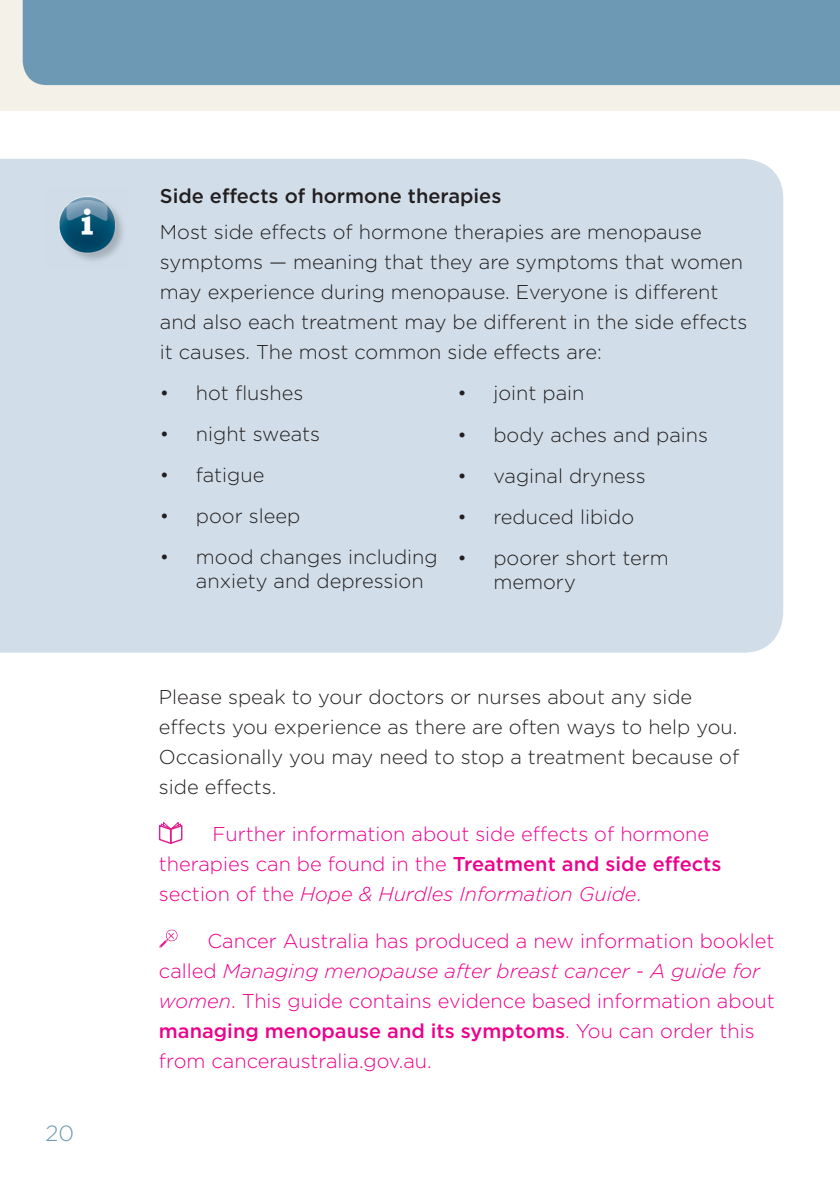
<style>
.page{position:relative;width:840px;height:1191px;background:#fff}
.page>*{position:absolute;margin:0;border:0;box-sizing:border-box;transform-origin:0 0}
.t1{font:300 22px "Gotham";color:#6e99b5}
.Body{font:300 20px/30px "Gotham";color:#231f20}
.Body-2{font:300 20px/30px "Gotham";color:#ec008c}
.Heading2{font:500 20px "Gotham";color:#231f20}
.s1{font-weight:500}
.s2{font-style:italic}
</style>
<div class="page">
<div style="left:0;top:0;width:839px;height:111px;background:#f3f1e8"></div>
<div style="left:23px;top:0;width:816px;height:85px;background:#6e99b5"></div>
<svg style="left:158px;top:822px;width:25px;height:22px"></svg>
<svg style="left:159px;top:929px;width:19px;height:19px"></svg>
<div style="left:0;top:159px;width:782px;height:493px;background:#d1dee9"></div>
<img style="left:45px;top:187px;width:83px;height:82px">
<p class="t1" style="left:45px;top:1118px;width:30px">20</p>
<p class="Heading2" style="left:160px;top:183px;width:343px">Side effects of hormone therapies</p>
<p class="Body" style="left:160px;top:216px;width:588px">Most side effects of hormone therapies are menopause symptoms — meaning that they are symptoms that women may experience during menopause. Everyone is different and also each treatment may be different in the side effects it causes. The most common side effects are:</p>
<p class="Body" style="left:160px;top:377px;width:145px">• hot flushes</p>
<p class="Body" style="left:160px;top:418px;width:162px">• night sweats</p>
<p class="Body" style="left:160px;top:459px;width:106px">• fatigue</p>
<p class="Body" style="left:160px;top:500px;width:142px">• poor sleep</p>
<p class="Body" style="left:196px;top:544px;width:243px;line-height:24px;text-indent:-36px">• mood changes including anxiety and depression</p>
<p class="Body" style="left:457px;top:378px;width:128px">• joint pain</p>
<p class="Body" style="left:457px;top:419px;width:252px">• body aches and pains</p>
<p class="Body" style="left:457px;top:460px;width:190px">• vaginal dryness</p>
<p class="Body" style="left:457px;top:501px;width:178px">• reduced libido</p>
<p class="Body" style="left:493px;top:545px;width:177px;line-height:24px;text-indent:-36px">• poorer short term memory</p>
<p class="Body" style="left:159px;top:681px;width:581px">Please speak to your doctors or nurses about any side effects you experience as there are often ways to help you.<br>Occasionally you may need to stop a treatment because of side effects.</p>
<p class="Body-2" style="left:159px;top:818px;width:564px;text-indent:54px">Further information about side effects of hormone therapies can be found in the <span class="s1">Treatment and side effects </span>section of the <span class="s2">Hope &amp; Hurdles Information Guide</span>.</p>
<p class="Body-2" style="left:159px;top:925px;width:617px;text-indent:49px">Cancer Australia has produced a new information booklet called <span class="s2">Managing menopause after breast cancer - A guide for women</span>. This guide contains evidence based information about <span class="s1">managing menopause and its symptoms</span>. You can order this from canceraustralia.gov.au.</p>
</div>
